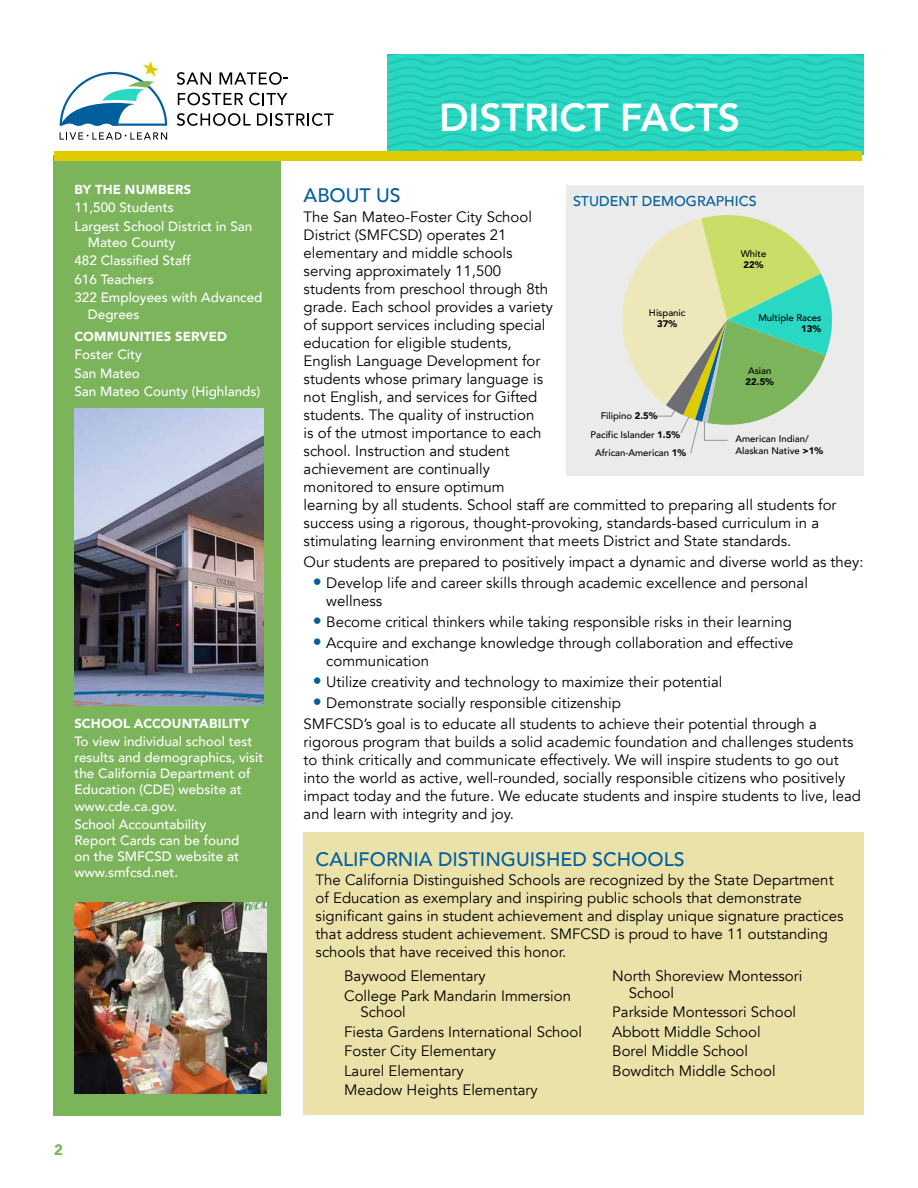
<style>
.page{position:relative;width:918px;height:1188px;background:#fff}
.page>*{position:absolute;margin:0;border:0;box-sizing:border-box;transform-origin:0 0}
.t1{font:800 39px "Avenir";color:#fff}
.t2{font:500 19.5px "Avenir";color:#005f9c}
.t3{font:15px/18px "Avenir";color:#000}
.t4{font:900 15px "Avenir";color:#7bb45b}
.t5{font:500 14.25px "Avenir";color:#005f9c}
.t6{font:500 13.5px/16.2px "Avenir";color:#fff}
.t7{font:900 13.05px "Avenir";letter-spacing:.01em;color:#fff}
.t8{font:500 9.45px/18.8px "Avenir";color:#000}
.t9{font:900 9.45px "Avenir";color:#000}
.s1{font-size:18px;color:#005f9c}
.s2{font-weight:900}
</style>
<div class="page">
<div style="left:304px;top:832px;width:560px;height:283px;background:#ebe2aa"></div>
<div style="left:54px;top:156px;width:227px;height:960px;background:#7bb45b"></div>
<div style="left:387px;top:54px;width:477px;height:100px;background:linear-gradient(to right,#27d3be,#27d3be)"></div>
<svg style="left:60px;top:132px;width:107px;height:8px"></svg>
<svg style="left:60px;top:61px;width:107px;height:65px"></svg>
<svg style="left:177px;top:72px;width:34px;height:13px"></svg>
<svg style="left:220px;top:72px;width:68px;height:13px"></svg>
<svg style="left:178px;top:93px;width:65px;height:12px"></svg>
<svg style="left:249px;top:93px;width:38px;height:12px"></svg>
<svg style="left:177px;top:113px;width:74px;height:13px"></svg>
<svg style="left:257px;top:113px;width:77px;height:13px"></svg>
<div style="left:54px;top:152px;width:808px;height:9px;background:#decb00"></div>
<img style="left:74px;top:408px;width:189px;height:297px">
<div style="left:566px;top:185px;width:298px;height:291px;background:#ebebec"></div>
<svg style="left:622px;top:215px;width:211px;height:239px"></svg>
<img style="left:74px;top:902px;width:192px;height:191px">
<p class="t7" style="left:74px;top:178px;width:118px">BY THE NUMBERS</p>
<p class="t6" style="left:74px;top:198px;width:180px;line-height:18.3px">11,500 Students<br>Largest School District in San</p>
<p class="t6" style="left:74px;top:233px;width:190px;line-height:18.3px;text-indent:14px">Mateo County<br>482 Classified Staff<br>616 Teachers<br>322 Employees with Advanced</p>
<p class="t6" style="left:88px;top:305px;width:53px">Degrees</p>
<p class="t7" style="left:74px;top:325px;width:154px">COMMUNITIES SERVED</p>
<p class="t6" style="left:74px;top:345px;width:187px;line-height:18.3px">Foster City<br>San Mateo<br>San Mateo County (Highlands)</p>
<p class="t7" style="left:74px;top:712px;width:177px">SCHOOL ACCOUNTABILITY</p>
<p class="t6" style="left:74px;top:732px;width:190px">To view individual school test results and demographics, visit the California Department of<br>Education (CDE) website at www.cde.ca.gov.</p>
<p class="t6" style="left:74px;top:815px;width:167px">School Accountability<br>Report Cards can be found on the SMFCSD website at www.smfcsd.net.</p>
<p class="t4" style="left:54px;top:1137px;width:10px">2</p>
<h1 class="t1" style="left:439px;top:87px;width:303px">DISTRICT FACTS</h1>
<h2 class="t2" style="left:304px;top:179px;width:99px">ABOUT US</h2>
<p class="t3" style="left:304px;top:208px;width:534px">The San Mateo-Foster City School<br>District (SMFCSD) operates 21<br>elementary and middle schools<br>serving approximately 11,500<br>students from preschool through 8th<br>grade. Each school provides a variety<br>of support services including special<br>education for eligible students,<br>English Language Development for<br>students whose primary language is<br>not English, and services for Gifted<br>students. The quality of instruction<br>is of the utmost importance to each<br>school. Instruction and student<br>achievement are continually<br>monitored to ensure optimum<br>learning by all students. School staff are committed to preparing all students for success using a rigorous, thought-provoking, standards-based curriculum in a stimulating learning environment that meets District and State standards.</p>
<p class="t3" style="left:304px;top:553px;width:561px">Our students are prepared to positively impact a dynamic and diverse world as they:</p>
<p class="t3" style="left:326px;top:574px;width:483px;text-indent:-14px"><span class="s1">•</span> Develop life and career skills through academic excellence and personal wellness</p>
<p class="t3" style="left:313px;top:613px;width:481px"><span class="s1">•</span> Become critical thinkers while taking responsible risks in their learning</p>
<p class="t3" style="left:326px;top:634px;width:469px;text-indent:-14px"><span class="s1">•</span> Acquire and exchange knowledge through collaboration and effective communication</p>
<p class="t3" style="left:313px;top:673px;width:411px"><span class="s1">•</span> Utilize creativity and technology to maximize their potential</p>
<p class="t3" style="left:304px;top:693px;width:515px;line-height:21px;text-indent:9px"><span class="s1">•</span> Demonstrate socially responsible citizenship<br>SMFCSD’s goal is to educate all students to achieve their potential through a</p>
<p class="t3" style="left:304px;top:733px;width:559px">rigorous program that builds a solid academic foundation and challenges students to think critically and communicate effectively. We will inspire students to go out into the world as active, well-rounded, socially responsible citizens who positively impact today and the future. We educate students and inspire students to live, lead and learn with integrity and joy.</p>
<h2 class="t2" style="left:316px;top:842px;width:371px">CALIFORNIA DISTINGUISHED SCHOOLS</h2>
<p class="t3" style="left:316px;top:871px;width:529px">The California Distinguished Schools are recognized by the State Department of Education as exemplary and inspiring public schools that demonstrate significant gains in student achievement and display unique signature practices that address student achievement. SMFCSD is proud to have 11 outstanding schools that have received this honor.</p>
<p class="t3" style="left:344px;top:967px;width:229px;line-height:19.5px">Baywood Elementary<br>College Park Mandarin Immersion</p>
<p class="t3" style="left:344px;top:1003px;width:239px;line-height:19.5px;text-indent:16px">School<br>Fiesta Gardens International School<br>Foster City Elementary<br>Laurel Elementary<br>Meadow Heights Elementary</p>
<p class="t5" style="left:573px;top:188px;width:185px">STUDENT DEMOGRAPHICS</p>
<p class="t8" style="left:741px;top:244px;width:27px">White</p>
<p class="t9" style="left:744px;top:257px;width:21px">22%</p>
<p class="t8" style="left:649px;top:303px;width:38px">Hispanic</p>
<p class="t9" style="left:657px;top:316px;width:21px">37%</p>
<p class="t8" style="left:758px;top:308px;width:64px">Multiple Races</p>
<p class="t9" style="left:801px;top:321px;width:21px">13%</p>
<p class="t8" style="left:748px;top:361px;width:25px">Asian</p>
<p class="t9" style="left:746px;top:374px;width:30px">22.5%</p>
<p class="t8" style="left:591px;top:406px;width:91px;text-indent:10px">Filipino <span class="s2">2.5%<br></span>Pacific Islander <span class="s2">1.5%</span></p>
<p class="t8" style="left:735px;top:433px;width:89px;line-height:11.4px">American Indian/<br>Alaskan Native <span class="s2">&gt;1%</span></p>
<p class="t8" style="left:595px;top:443px;width:93px">African-American <span class="s2">1%</span></p>
<p class="t3" style="left:629px;top:968px;width:175px;line-height:16.5px;text-indent:-16px">North Shoreview Montessori<br>School</p>
<p class="t3" style="left:612px;top:1003px;width:185px;line-height:19.5px">Parkside Montessori School<br>Abbott Middle School<br>Borel Middle School<br>Bowditch Middle School</p>
</div>
